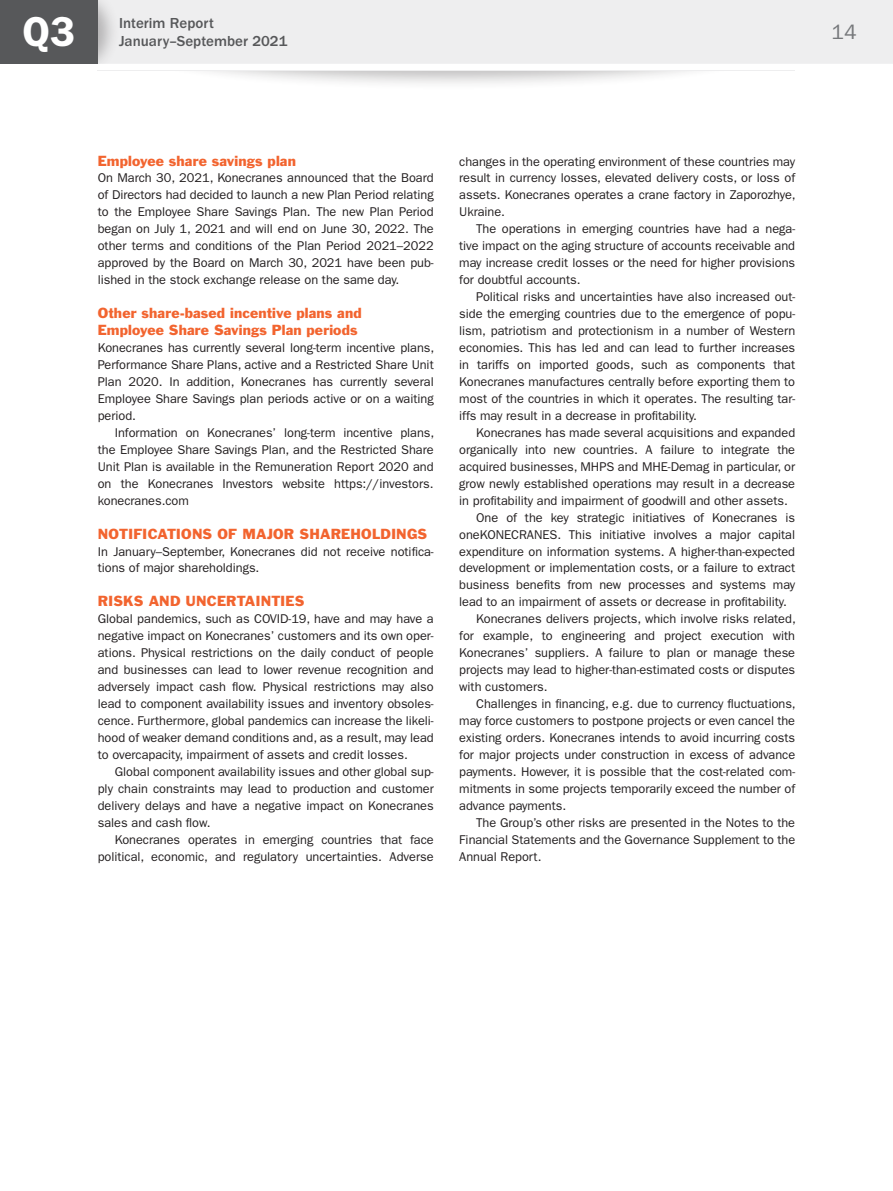
<style>
.page{position:relative;width:893px;height:1191px;background:#fff}
.page>*{position:absolute;margin:0;border:0;box-sizing:border-box;transform-origin:0 0}
.t1{font:600 42px "ITC Franklin Gothic Std";color:#fff}
.t2{font:21px "ITC Franklin Gothic Std";color:#76787b}
.t3{font:500 15px/18px "ITC Franklin Gothic Std";color:#57585a}
.t4{font:13.5px/17px "Franklin Gothic Std";letter-spacing:.01em;color:#f2642f}
.P_1_base_indent{font:12.75px/17px "ITC Franklin Gothic Std";letter-spacing:-.005em;color:#231f20;text-align:justify}
.P_1_base{font:12.75px/17px "ITC Franklin Gothic Std";letter-spacing:-.005em;color:#231f20;text-align:justify}
</style>
<div class="page">
<div style="left:138px;top:2px;width:623px;height:89px;background:#231f20;opacity:.3"></div>
<div style="left:0;top:53px;width:893px;height:17px;background:#fff"></div>
<div style="left:120px;top:0;width:773px;height:64px;background:#eeeeef"></div>
<div style="left:98px;top:0;width:22px;height:64px;background:#231f20;opacity:.3"></div>
<div style="left:0;top:0;width:98px;height:64px;background:#57585a"></div>
<h1 class="t1" style="left:22px;top:7px;width:54px">Q3</h1>
<p class="t3" style="left:119px;top:14px;width:170px">Interim Report<br>January–September 2021</p>
<h2 class="t2" style="left:831px;top:20px;width:27px">14</h2>
<p class="t4" style="left:98px;top:152px;width:200px">Employee share savings plan</p>
<p class="P_1_base" style="left:98px;top:170px;width:337px">On March 30, 2021, Konecranes announced that the Board of Directors had decided to launch a new Plan Period relating to the Employee Share Savings Plan. The new Plan Period began on July 1, 2021 and will end on June 30, 2022. The other terms and conditions of the Plan Period 2021–2022 approved by the Board on March 30, 2021 have been pub&shy;lished in the stock exchange release on the same day.</p>
<p class="t4" style="left:98px;top:304px;width:265px">Other share-based incentive plans and<br>Employee Share Savings Plan periods</p>
<p class="P_1_base" style="left:98px;top:339px;width:338px">Konecranes has currently several long-term incentive plans, Performance Share Plans, active and a Restricted Share Unit Plan 2020. In addition, Konecranes has currently several Employee Share Savings plan periods active or on a waiting period.</p>
<p class="P_1_base_indent" style="left:98px;top:424px;width:338px;text-indent:17px">Information on Konecranes’ long-term incentive plans, the Employee Share Savings Plan, and the Restricted Share Unit Plan is available in the Remuneration Report 2020 and on the Konecranes Investors website https://investors. konecranes.com</p>
<p class="t4" style="left:98px;top:525px;width:331px">NOTIFICATIONS OF MAJOR SHAREHOLDINGS</p>
<p class="P_1_base" style="left:98px;top:543px;width:337px">In January–September, Konecranes did not receive notifica&shy;tions of major shareholdings.</p>
<p class="t4" style="left:98px;top:593px;width:208px">RISKS AND UNCERTAINTIES</p>
<p class="P_1_base" style="left:98px;top:610px;width:337px">Global pandemics, such as COVID-19, have and may have a negative impact on Konecranes’ customers and its own oper&shy;ations. Physical restrictions on the daily conduct of people and businesses can lead to lower revenue recognition and adversely impact cash flow. Physical restrictions may also lead to component availability issues and inventory obsoles&shy;cence. Furthermore, global pandemics can increase the likeli&shy;hood of weaker demand conditions and, as a result, may lead to overcapacity, impairment of assets and credit losses.</p>
<p class="P_1_base_indent" style="left:98px;top:763px;width:337px;text-indent:17px">Global component availability issues and other global sup&shy;ply chain constraints may lead to production and customer delivery delays and have a negative impact on Konecranes sales and cash flow.</p>
<p class="P_1_base_indent" style="left:98px;top:831px;width:337px;text-align:right">Konecranes operates in emerging countries that face political, economic, and regulatory uncertainties. Adverse</p>
<p class="P_1_base_indent" style="left:459px;top:153px;width:338px">changes in the operating environment of these countries may result in currency losses, elevated delivery costs, or loss of assets. Konecranes operates a crane factory in Zaporozhye, Ukraine.</p>
<p class="P_1_base_indent" style="left:459px;top:221px;width:337px;text-indent:17px">The operations in emerging countries have had a nega&shy;tive impact on the aging structure of accounts receivable and may increase credit losses or the need for higher provisions for doubtful accounts.</p>
<p class="P_1_base_indent" style="left:459px;top:288px;width:337px;text-indent:17px">Political risks and uncertainties have also increased out&shy;side the emerging countries due to the emergence of popu&shy;lism, patriotism and protectionism in a number of Western economies. This has led and can lead to further increases in tariffs on imported goods, such as components that Konecranes manufactures centrally before exporting them to most of the countries in which it operates. The resulting tar&shy;iffs may result in a decrease in profitability.</p>
<p class="P_1_base_indent" style="left:459px;top:424px;width:337px;text-indent:17px">Konecranes has made several acquisitions and expanded organically into new countries. A failure to integrate the acquired businesses, MHPS and MHE-Demag in particular, or grow newly established operations may result in a decrease in profitability and impairment of goodwill and other assets.</p>
<p class="P_1_base_indent" style="left:459px;top:509px;width:337px;text-indent:17px">One of the key strategic initiatives of Konecranes is oneKONECRANES. This initiative involves a major capital expenditure on information systems. A higher-than-expected development or implementation costs, or a failure to extract business benefits from new processes and systems may lead to an impairment of assets or decrease in profitability.</p>
<p class="P_1_base_indent" style="left:459px;top:610px;width:338px;text-indent:17px">Konecranes delivers projects, which involve risks related, for example, to engineering and project execution with Konecranes’ suppliers. A failure to plan or manage these projects may lead to higher-than-estimated costs or disputes with customers.</p>
<p class="P_1_base_indent" style="left:459px;top:695px;width:338px;text-indent:17px">Challenges in financing, e.g. due to currency fluctuations, may force customers to postpone projects or even cancel the existing orders. Konecranes intends to avoid incurring costs for major projects under construction in excess of advance payments. However, it is possible that the cost-related com&shy;mitments in some projects temporarily exceed the number of advance payments.</p>
<p class="P_1_base_indent" style="left:459px;top:814px;width:337px;text-indent:17px">The Group’s other risks are presented in the Notes to the Financial Statements and the Governance Supplement to the Annual Report.</p>
</div>
